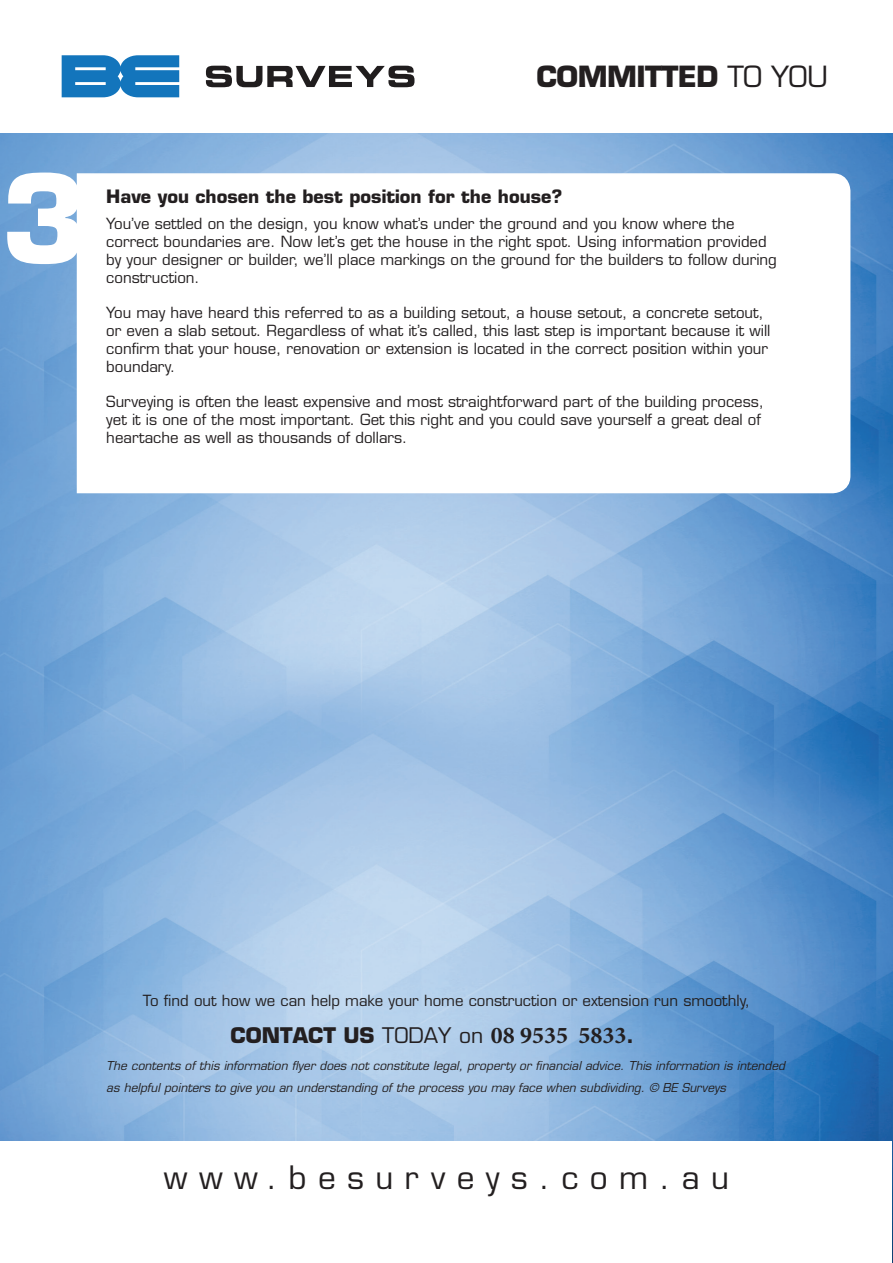
<style>
.page{position:relative;width:893px;height:1263px;background:#fff}
.page>*{position:absolute;margin:0;border:0;box-sizing:border-box;transform-origin:0 0}
.t1{font:700 120px "Eurostile LT Std";color:#fff}
.t2{font:31.5px "Eurostile LT Std";letter-spacing:.36em;color:#231f20}
.t3{font:700 28.5px "Eurostile LT Std";letter-spacing:-.02em;color:#231f20}
.t4{font:700 21px "Eurostile LT Std";color:#231f20}
.t5{font:700 18px "Eurostile LT Std";color:#231f20}
.t6{font:15px/18px "Eurostile LT Std";color:#231f20}
.t7{font:italic 12px/21.3px "Eurostile LT Std";color:#231f20}
.s1{font-weight:400}
.s2{font-family:"Minion Pro";font-size:24px}
</style>
<div class="page">
<img style="left:0;top:134px;width:893px;height:1129px">
<svg style="left:62px;top:55px;width:117px;height:42px;background:#3387c5"></svg>
<svg style="left:206px;top:66px;width:208px;height:21px"></svg>
<svg style="left:76px;top:173px;width:775px;height:321px"></svg>
<div style="left:1px;top:1141px;width:891px;height:122px;background:#fff"></div>
<h3 class="t3" style="left:536px;top:59px;width:293px">COMMITTED <span class="s1">TO YOU</span></h3>
<h1 class="t1" style="left:1px;top:145px;width:88px">3</h1>
<p class="t5" style="left:106px;top:185px;width:458px">Have you chosen the best position for the house?</p>
<p class="t6" style="left:106px;top:215px;width:672px">You’ve settled on the design, you know what’s under the ground and you know where the correct boundaries are. Now let’s get the house in the right spot. Using information provided by your designer or builder, we’ll place markings on the ground for the builders to follow during construction.</p>
<p class="t6" style="left:106px;top:304px;width:666px">You may have heard this referred to as a building setout, a house setout, a concrete setout, or even a slab setout. Regardless of what it’s called, this last step is important because it will confirm that your house, renovation or extension is located in the correct position within your boundary.</p>
<p class="t6" style="left:106px;top:393px;width:659px">Surveying is often the least expensive and most straightforward part of the building process, yet it is one of the most important. Get this right and you could save yourself a great deal of heartache as well as thousands of dollars.</p>
<p class="t6" style="left:143px;top:992px;width:609px">To find out how we can help make your home construction or extension run smoothly,</p>
<h3 class="t4" style="left:231px;top:1022px;width:405px">CONTACT US <span class="s1">TODAY on</span> <span class="s2">08 9535 5833</span>.</h3>
<p class="t7" style="left:106px;top:1056px;width:680px">The contents of this information flyer does not constitute legal, property or financial advice. This information is intended as helpful pointers to give you an understanding of the process you may face when subdividing. © BE Surveys</p>
<h2 class="t2" style="left:164px;top:1159px;width:567px">www.besurveys.com.au</h2>
</div>
